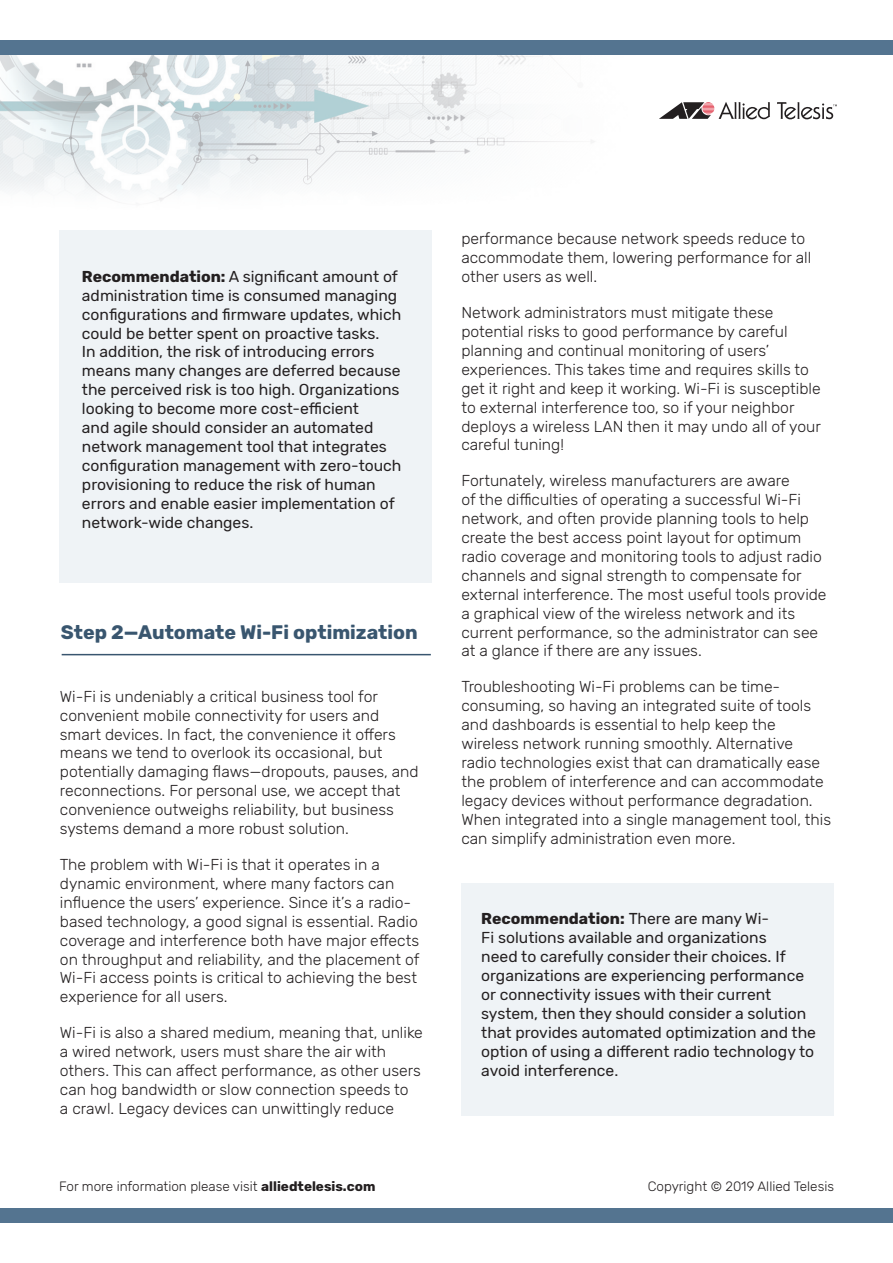
<style>
.page{position:relative;width:893px;height:1263px;background:#fff}
.page>*{position:absolute;margin:0;border:0;box-sizing:border-box;transform-origin:0 0}
.t1{font:700 19.5px "Rubik";color:#39566f}
.t2{font:300 15.75px/18.9px "Rubik";color:#231f20}
.t3{font:15.75px/18.9px "Rubik";color:#231f20}
.t4{font:300 13.5px "Rubik";color:#231f20}
.s1{font-weight:700}
</style>
<div class="page">
<img style="left:0;top:55px;width:594px;height:146px">
<div style="left:0;top:40px;width:893px;height:15px;background:#547490"></div>
<div style="left:0;top:1208px;width:893px;height:14px;background:#547490"></div>
<svg style="left:777px;top:102px;width:60px;height:18px"></svg>
<svg style="left:659px;top:102px;width:111px;height:18px"></svg>
<div style="left:60px;top:230px;width:372px;height:353px;background:#eff3f6"></div>
<hr style="left:62px;top:654px;width:369px;height:1px;background:#39566f">
<div style="left:461px;top:883px;width:373px;height:232px;background:#eff3f6"></div>
<p class="t3" style="left:82px;top:267px;width:321px"><span class="s1">Recommendation:</span> A significant amount of administration time is consumed managing configurations and firmware updates, which could be better spent on proactive tasks.<br>In addition, the risk of introducing errors means many changes are deferred because the perceived risk is too high. Organizations looking to become more cost-efficient<br>and agile should consider an automated network management tool that integrates configuration management with zero-touch provisioning to reduce the risk of human errors and enable easier implementation of network-wide changes.</p>
<p class="t1" style="left:61px;top:621px;width:358px">Step 2—Automate Wi-Fi optimization</p>
<p class="t2" style="left:60px;top:687px;width:360px">Wi-Fi is undeniably a critical business tool for convenient mobile connectivity for users and smart devices. In fact, the convenience it offers means we tend to overlook its occasional, but potentially damaging flaws—dropouts, pauses, and reconnections. For personal use, we accept that convenience outweighs reliability, but business systems demand a more robust solution.</p>
<p class="t2" style="left:60px;top:855px;width:361px">The problem with Wi-Fi is that it operates in a dynamic environment, where many factors can influence the users’ experience. Since it’s a radio&shy;based technology, a good signal is essential. Radio coverage and interference both have major effects on throughput and reliability, and the placement of Wi-Fi access points is critical to achieving the best experience for all users.</p>
<p class="t2" style="left:60px;top:1024px;width:364px">Wi-Fi is also a shared medium, meaning that, unlike a wired network, users must share the air with others. This can affect performance, as other users can hog bandwidth or slow connection speeds to<br>a crawl. Legacy devices can unwittingly reduce</p>
<p class="t2" style="left:461px;top:230px;width:351px">performance because network speeds reduce to accommodate them, lowering performance for all other users as well.</p>
<p class="t2" style="left:461px;top:304px;width:361px">Network administrators must mitigate these potential risks to good performance by careful planning and continual monitoring of users’ experiences. This takes time and requires skills to get it right and keep it working. Wi-Fi is susceptible to external interference too, so if your neighbor deploys a wireless LAN then it may undo all of your careful tuning!</p>
<p class="t2" style="left:461px;top:472px;width:367px">Fortunately, wireless manufacturers are aware<br>of the difficulties of operating a successful Wi-Fi network, and often provide planning tools to help create the best access point layout for optimum radio coverage and monitoring tools to adjust radio channels and signal strength to compensate for external interference. The most useful tools provide a graphical view of the wireless network and its current performance, so the administrator can see at a glance if there are any issues.</p>
<p class="t2" style="left:461px;top:678px;width:371px">Troubleshooting Wi-Fi problems can be time&shy;consuming, so having an integrated suite of tools and dashboards is essential to help keep the wireless network running smoothly. Alternative radio technologies exist that can dramatically ease the problem of interference and can accommodate legacy devices without performance degradation.<br>When integrated into a single management tool, this can simplify administration even more.</p>
<p class="t3" style="left:481px;top:910px;width:336px"><span class="s1">Recommendation:</span> There are many Wi-<br>Fi solutions available and organizations<br>need to carefully consider their choices. If organizations are experiencing performance or connectivity issues with their current system, then they should consider a solution that provides automated optimization and the option of using a different radio technology to avoid interference.</p>
<p class="t4" style="left:59px;top:1179px;width:318px">For more information please visit <span class="s1">alliedtelesis.com</span></p>
<p class="t4" style="left:648px;top:1179px;width:188px">Copyright © 2019 Allied Telesis</p>
</div>
